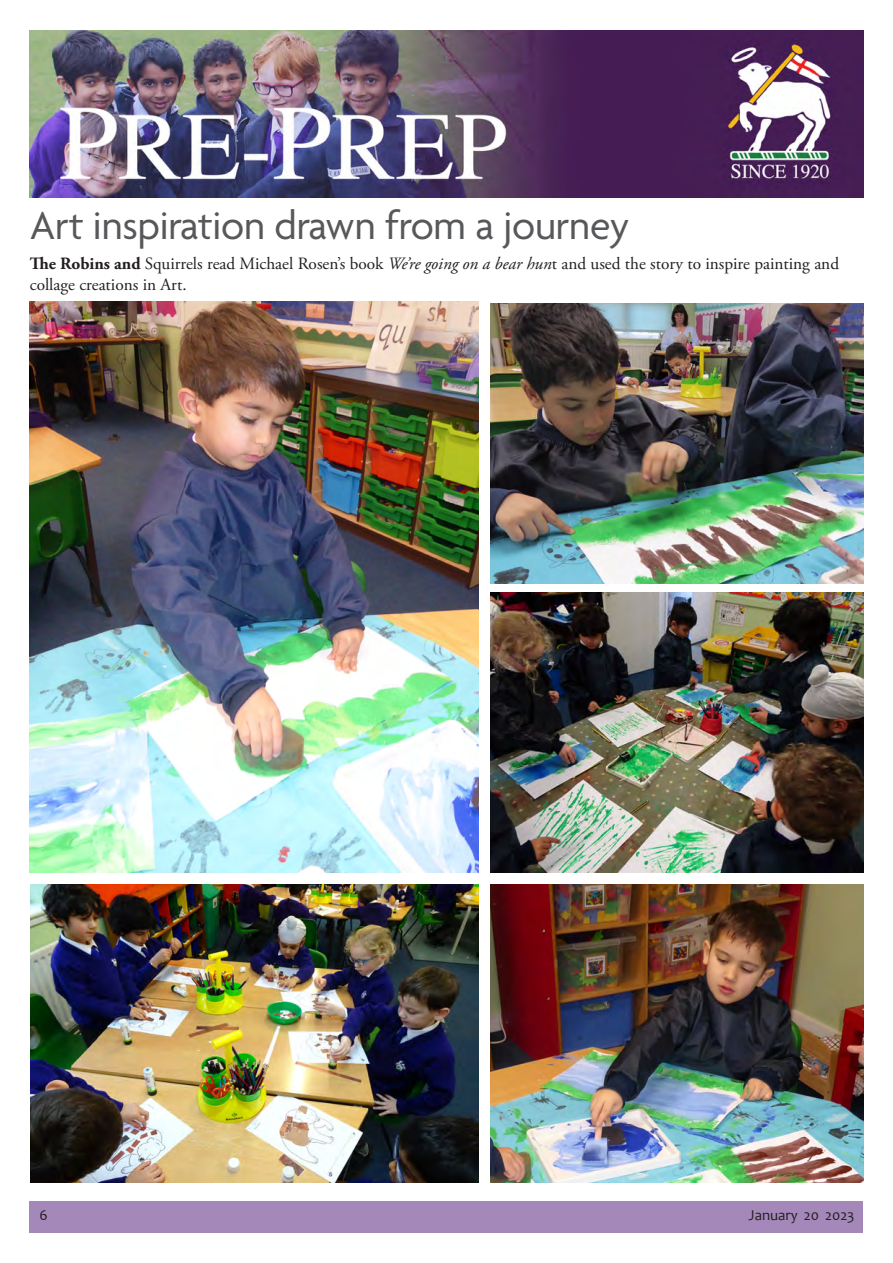
<style>
.page{position:relative;width:893px;height:1263px;background:#fff}
.page>*{position:absolute;margin:0;border:0;box-sizing:border-box;transform-origin:0 0}
.t1{font:42px "Agenda";letter-spacing:-.005em;color:#57585a}
.t2{font:17.25px/20.7px "Adobe Garamond Pro";color:#231f20}
.t3{font:15px "Candara";color:#231f20}
.s1{font-weight:700}
.s2{font-style:italic}
</style>
<div class="page">
<div style="left:30px;top:1201px;width:833px;height:32px;background:#a488ba"></div>
<img style="left:30px;top:31px;width:833px;height:167px">
<img style="left:30px;top:302px;width:448px;height:571px">
<img style="left:490px;top:303px;width:373px;height:280px">
<img style="left:30px;top:884px;width:448px;height:298px">
<img style="left:490px;top:593px;width:373px;height:280px">
<img style="left:490px;top:884px;width:373px;height:298px">
<p class="t1" style="left:30px;top:203px;width:601px">Art inspiration drawn from a journey</p>
<p class="t2" style="left:30px;top:254px;width:811px"><span class="s1">The Robins and</span> Squirrels read Michael Rosen’s book <span class="s2">We’re going on a bear hun</span>t and used the story to inspire painting and collage creations in Art.</p>
<p class="t3" style="left:39px;top:1205px;width:10px">6</p>
<p class="t3" style="left:748px;top:1205px;width:108px">January 20 2023</p>
</div>
